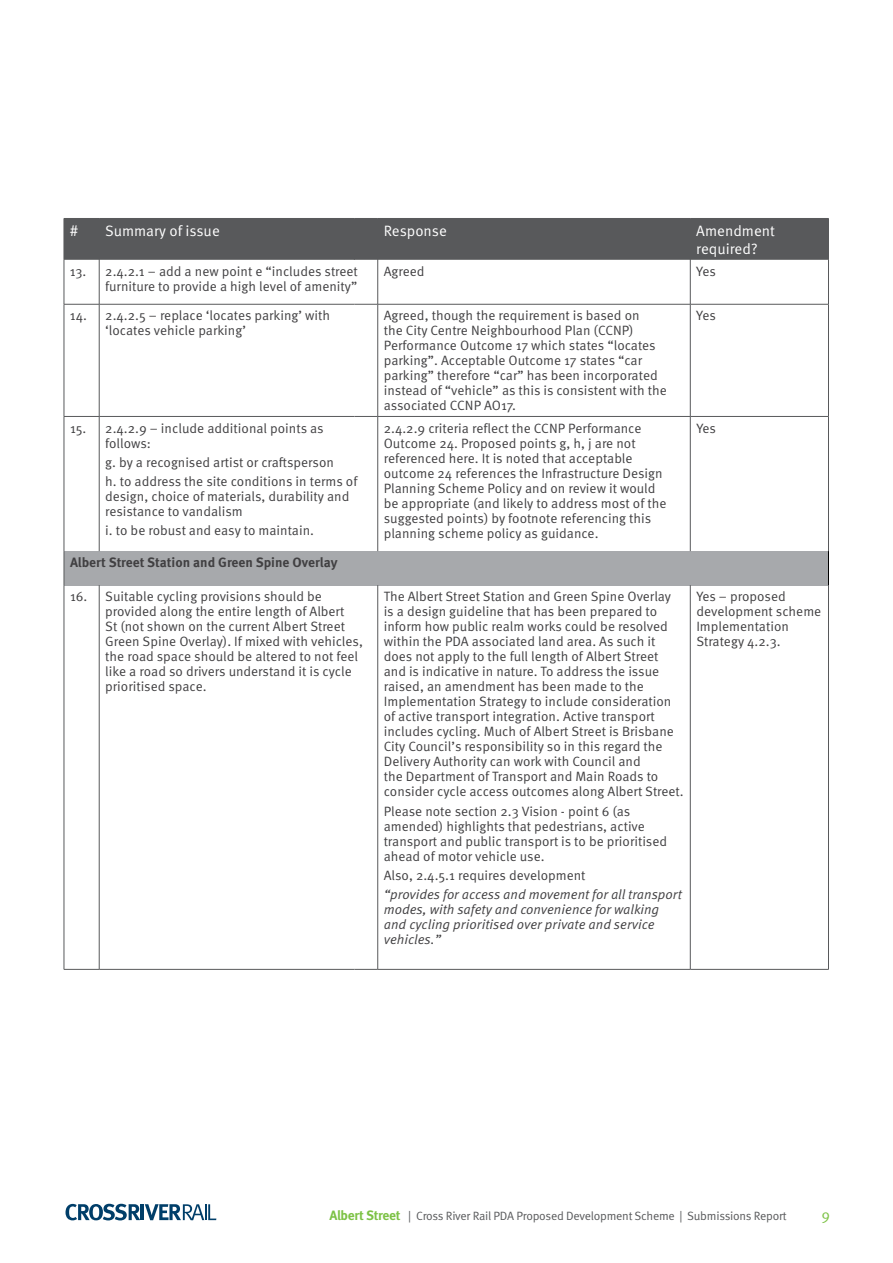
<style>
.page{position:relative;width:893px;height:1263px;background:#fff}
.page>*{position:absolute;margin:0;border:0;box-sizing:border-box;transform-origin:0 0}
.t1{font:15px/18px "Meta Pro Norm";color:#fff}
.t2{font:15px "Meta Pro Norm";color:#7dc246}
.t3{font:13.5px/15px "Meta Pro Norm";color:#414042}
.t4{font:13.5px/15px "Meta Pro Norm Ita";color:#414042}
.t5{font:700 13.5px "Meta Pro";color:#414042}
.t6{font:12px "Meta Pro Norm";letter-spacing:-.02em;color:#58595b}
.s1{font-family:"Meta Pro";font-weight:700;font-size:13.5px;color:#7dc246}
</style>
<div class="page">
<svg style="left:66px;top:1204px;width:150px;height:16px"></svg>
<div style="left:64px;top:551px;width:764px;height:34px;background:#a7a9ac"></div>
<div style="left:64px;top:218px;width:764px;height:42px;background:#58595b"></div>
<hr style="left:354px;top:219px;width:1px;height:41px;background:#58595b">
<hr style="left:378px;top:218px;width:312px;height:1px;background:#58595b">
<hr style="left:377px;top:219px;width:1px;height:41px;background:#58595b">
<hr style="left:690px;top:218px;width:139px;height:1px;background:#58595b">
<hr style="left:690px;top:219px;width:1px;height:41px;background:#58595b">
<hr style="left:828px;top:219px;width:1px;height:41px;background:#58595b">
<hr style="left:64px;top:260px;width:1px;height:44px;background:#58595b">
<hr style="left:64px;top:304px;width:1px;height:112px;background:#58595b">
<hr style="left:64px;top:417px;width:1px;height:134px;background:#58595b">
<hr style="left:64px;top:585px;width:1px;height:384px;background:#58595b">
<hr style="left:99px;top:260px;width:1px;height:44px;background:#58595b">
<hr style="left:99px;top:304px;width:1px;height:112px;background:#58595b">
<hr style="left:99px;top:417px;width:1px;height:134px;background:#58595b">
<hr style="left:99px;top:585px;width:1px;height:384px;background:#58595b">
<hr style="left:377px;top:260px;width:1px;height:44px;background:#58595b">
<hr style="left:377px;top:304px;width:1px;height:112px;background:#58595b">
<hr style="left:377px;top:417px;width:1px;height:134px;background:#58595b">
<hr style="left:377px;top:585px;width:1px;height:384px;background:#58595b">
<hr style="left:690px;top:260px;width:1px;height:44px;background:#58595b">
<hr style="left:690px;top:304px;width:1px;height:112px;background:#58595b">
<hr style="left:690px;top:417px;width:1px;height:134px;background:#58595b">
<hr style="left:690px;top:585px;width:1px;height:384px;background:#58595b">
<hr style="left:828px;top:260px;width:1px;height:44px;background:#58595b">
<hr style="left:828px;top:304px;width:1px;height:112px;background:#58595b">
<hr style="left:828px;top:417px;width:1px;height:134px;background:#58595b">
<hr style="left:828px;top:585px;width:1px;height:384px;background:#58595b">
<hr style="left:64px;top:304px;width:35px;height:1px;background:#58595b">
<hr style="left:64px;top:416px;width:35px;height:1px;background:#58595b">
<hr style="left:64px;top:969px;width:35px;height:1px;background:#58595b">
<hr style="left:99px;top:304px;width:255px;height:1px;background:#58595b">
<svg style="left:354px;top:304px;width:24px;height:1px"></svg>
<hr style="left:99px;top:416px;width:255px;height:1px;background:#58595b">
<svg style="left:354px;top:416px;width:24px;height:1px"></svg>
<hr style="left:99px;top:969px;width:255px;height:1px;background:#58595b">
<svg style="left:354px;top:969px;width:24px;height:1px"></svg>
<hr style="left:378px;top:304px;width:312px;height:1px;background:#58595b">
<hr style="left:378px;top:416px;width:312px;height:1px;background:#58595b">
<hr style="left:378px;top:969px;width:312px;height:1px;background:#58595b">
<hr style="left:690px;top:304px;width:139px;height:1px;background:#58595b">
<hr style="left:690px;top:416px;width:139px;height:1px;background:#58595b">
<hr style="left:690px;top:969px;width:139px;height:1px;background:#58595b">
<hr style="left:64px;top:551px;width:1px;height:34px;background:#58595b">
<hr style="left:828px;top:551px;width:1px;height:34px;background:#000">
<p class="t1" style="left:70px;top:221px;width:10px">#</p>
<p class="t1" style="left:105px;top:221px;width:116px">Summary of issue</p>
<p class="t1" style="left:384px;top:221px;width:65px">Response</p>
<p class="t1" style="left:696px;top:221px;width:80px">Amendment required?</p>
<p class="t3" style="left:70px;top:263px;width:289px;text-align:right">13. 2.4.2.1 – add a new point e “includes street furniture to provide a high level of amenity”</p>
<p class="t3" style="left:384px;top:263px;width:42px">Agreed</p>
<p class="t3" style="left:696px;top:263px;width:21px">Yes</p>
<p class="t3" style="left:105px;top:307px;width:226px;text-indent:-35px">14. 2.4.2.5 – replace ‘locates parking’ with ‘locates vehicle parking’</p>
<p class="t3" style="left:384px;top:307px;width:285px">Agreed, though the requirement is based on<br>the City Centre Neighbourhood Plan (CCNP)<br>Performance Outcome 17 which states “locates parking”. Acceptable Outcome 17 states “car parking” therefore “car” has been incorporated instead of “vehicle” as this is consistent with the associated CCNP AO17.</p>
<p class="t3" style="left:696px;top:307px;width:21px">Yes</p>
<p class="t3" style="left:105px;top:420px;width:220px;text-indent:-35px">15. 2.4.2.9 – include additional points as follows:</p>
<p class="t3" style="left:105px;top:452px;width:254px;line-height:19.2px">g. by a recognised artist or craftsperson<br>h. to address the site conditions in terms of</p>
<p class="t3" style="left:105px;top:488px;width:246px">design, choice of materials, durability and resistance to vandalism</p>
<p class="t3" style="left:105px;top:522px;width:210px">i. to be robust and easy to maintain.</p>
<p class="t3" style="left:384px;top:420px;width:284px">2.4.2.9 criteria reflect the CCNP Performance Outcome 24. Proposed points g, h, j are not referenced here. It is noted that acceptable outcome 24 references the Infrastructure Design Planning Scheme Policy and on review it would be appropriate (and likely to address most of the suggested points) by footnote referencing this planning scheme policy as guidance.</p>
<p class="t3" style="left:696px;top:420px;width:21px">Yes</p>
<p class="t5" style="left:70px;top:552px;width:269px">Albert Street Station and Green Spine Overlay</p>
<p class="t3" style="left:105px;top:588px;width:259px;text-indent:-35px">16. Suitable cycling provisions should be provided along the entire length of Albert<br>St (not shown on the current Albert Street Green Spine Overlay). If mixed with vehicles, the road space should be altered to not feel like a road so drivers understand it is cycle prioritised space.</p>
<p class="t3" style="left:384px;top:588px;width:301px">The Albert Street Station and Green Spine Overlay is a design guideline that has been prepared to inform how public realm works could be resolved within the PDA associated land area. As such it does not apply to the full length of Albert Street and is indicative in nature. To address the issue raised, an amendment has been made to the Implementation Strategy to include consideration of active transport integration. Active transport includes cycling. Much of Albert Street is Brisbane City Council’s responsibility so in this regard the Delivery Authority can work with Council and<br>the Department of Transport and Main Roads to consider cycle access outcomes along Albert Street.</p>
<p class="t3" style="left:384px;top:802px;width:285px">Please note section 2.3 Vision - point 6 (as amended) highlights that pedestrians, active transport and public transport is to be prioritised ahead of motor vehicle use.</p>
<p class="t3" style="left:384px;top:867px;width:203px">Also, 2.4.5.1 requires development</p>
<p class="t4" style="left:384px;top:886px;width:300px">“provides for access and movement for all transport modes, with safety and convenience for walking and cycling prioritised over private and service vehicles.”</p>
<p class="t3" style="left:696px;top:588px;width:126px">Yes – proposed development scheme<br>Implementation<br>Strategy 4.2.3.</p>
<p class="t6" style="left:329px;top:1207px;width:459px"><span class="s1">Albert Street</span> | Cross River Rail PDA Proposed Development Scheme | Submissions Report</p>
<p class="t2" style="left:821px;top:1204px;width:10px">9</p>
</div>
